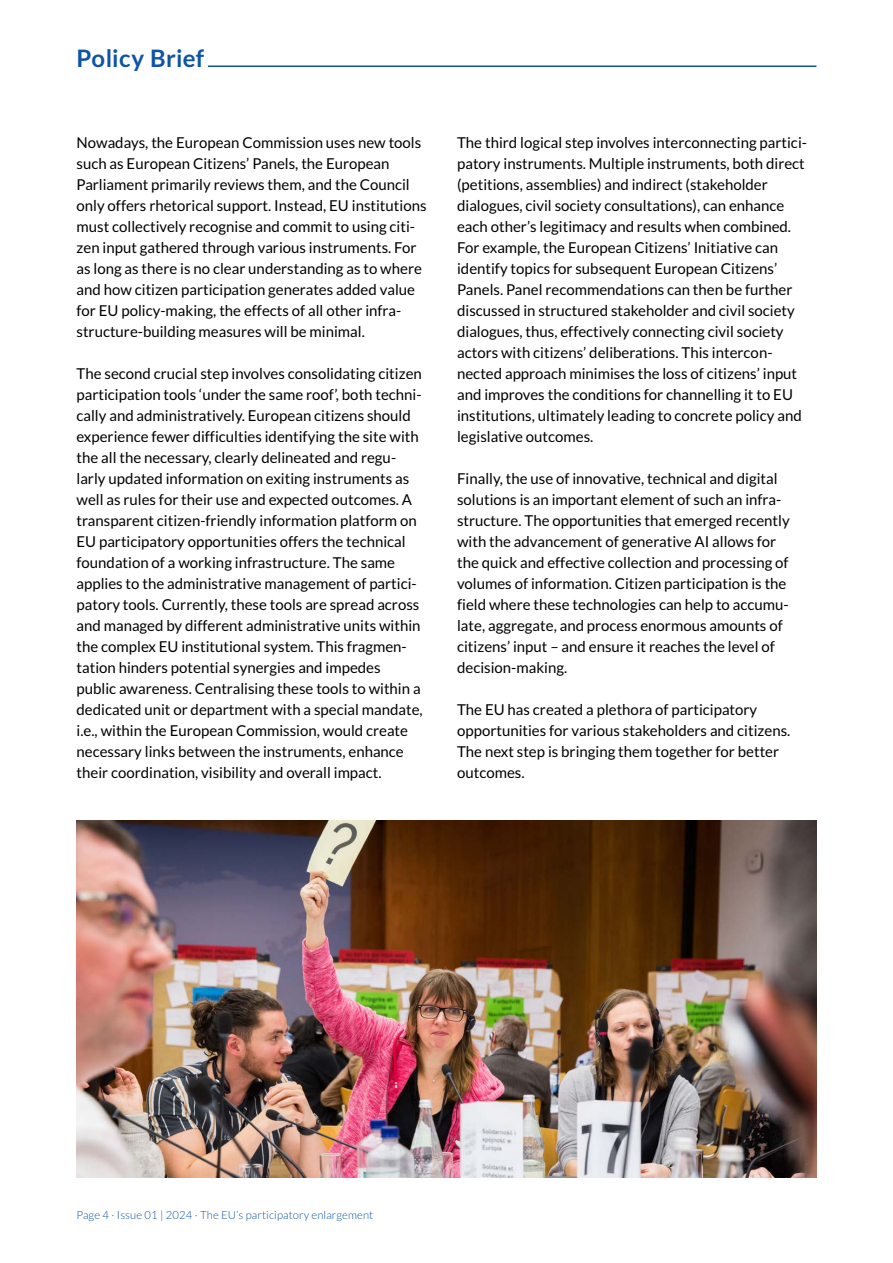
<style>
.page{position:relative;width:893px;height:1263px;background:#fff}
.page>*{position:absolute;margin:0;border:0;box-sizing:border-box;transform-origin:0 0}
.t1{font:700 24px "Lato";letter-spacing:.01em;color:#0d54a6}
.t2{font:15px/21px "Lato";color:#000}
.t3{font:300 11.25px "Lato";letter-spacing:.01em;color:#0d54a6}
</style>
<div class="page">
<hr style="left:77px;top:65px;width:739px;height:2px;background:#0d54a6">
<div style="left:77px;top:31px;width:131px;height:43px;background:#fff"></div>
<img style="left:77px;top:820px;width:739px;height:357px">
<h1 class="t1" style="left:77px;top:44px;width:129px">Policy Brief</h1>
<p class="t2" style="left:77px;top:132px;width:351px">Nowadays, the European Commission uses new tools such as European Citizens’ Panels, the European Parliament primarily reviews them, and the Council only offers rhetorical support. Instead, EU institutions must collectively recognise and commit to using citi&shy;zen input gathered through various instruments. For as long as there is no clear understanding as to where and how citizen participation generates added value for EU policy-making, the effects of all other infra&shy;structure-building measures will be minimal.</p>
<p class="t2" style="left:77px;top:363px;width:348px">The second crucial step involves consolidating citizen participation tools ‘under the same roof’, both techni&shy;cally and administratively. European citizens should experience fewer difficulties identifying the site with the all the necessary, clearly delineated and regu&shy;larly updated information on exiting instruments as well as rules for their use and expected outcomes. A transparent citizen-friendly information platform on EU participatory opportunities offers the technical foundation of a working infrastructure. The same applies to the administrative management of partici&shy;patory tools. Currently, these tools are spread across and managed by different administrative units within the complex EU institutional system. This fragmen&shy;tation hinders potential synergies and impedes public awareness. Centralising these tools to within a dedicated unit or department with a special mandate, i.e., within the European Commission, would create necessary links between the instruments, enhance their coordination, visibility and overall impact.</p>
<p class="t2" style="left:457px;top:132px;width:351px">The third logical step involves interconnecting partici&shy;patory instruments. Multiple instruments, both direct (petitions, assemblies) and indirect (stakeholder dialogues, civil society consultations), can enhance each other’s legitimacy and results when combined.<br>For example, the European Citizens’ Initiative can identify topics for subsequent European Citizens’ Panels. Panel recommendations can then be further discussed in structured stakeholder and civil society dialogues, thus, effectively connecting civil society actors with citizens’ deliberations. This intercon&shy;nected approach minimises the loss of citizens’ input and improves the conditions for channelling it to EU institutions, ultimately leading to concrete policy and legislative outcomes.</p>
<p class="t2" style="left:457px;top:468px;width:334px">Finally, the use of innovative, technical and digital solutions is an important element of such an infra&shy;structure. The opportunities that emerged recently with the advancement of generative AI allows for the quick and effective collection and processing of volumes of information. Citizen participation is the field where these technologies can help to accumu&shy;late, aggregate, and process enormous amounts of citizens’ input – and ensure it reaches the level of decision-making.</p>
<p class="t2" style="left:457px;top:699px;width:335px">The EU has created a plethora of participatory opportunities for various stakeholders and citizens.<br>The next step is bringing them together for better outcomes.</p>
<p class="t3" style="left:77px;top:1209px;width:298px">Page 4 · Issue 01 | 2024 · The EU’s participatory enlargement</p>
</div>
